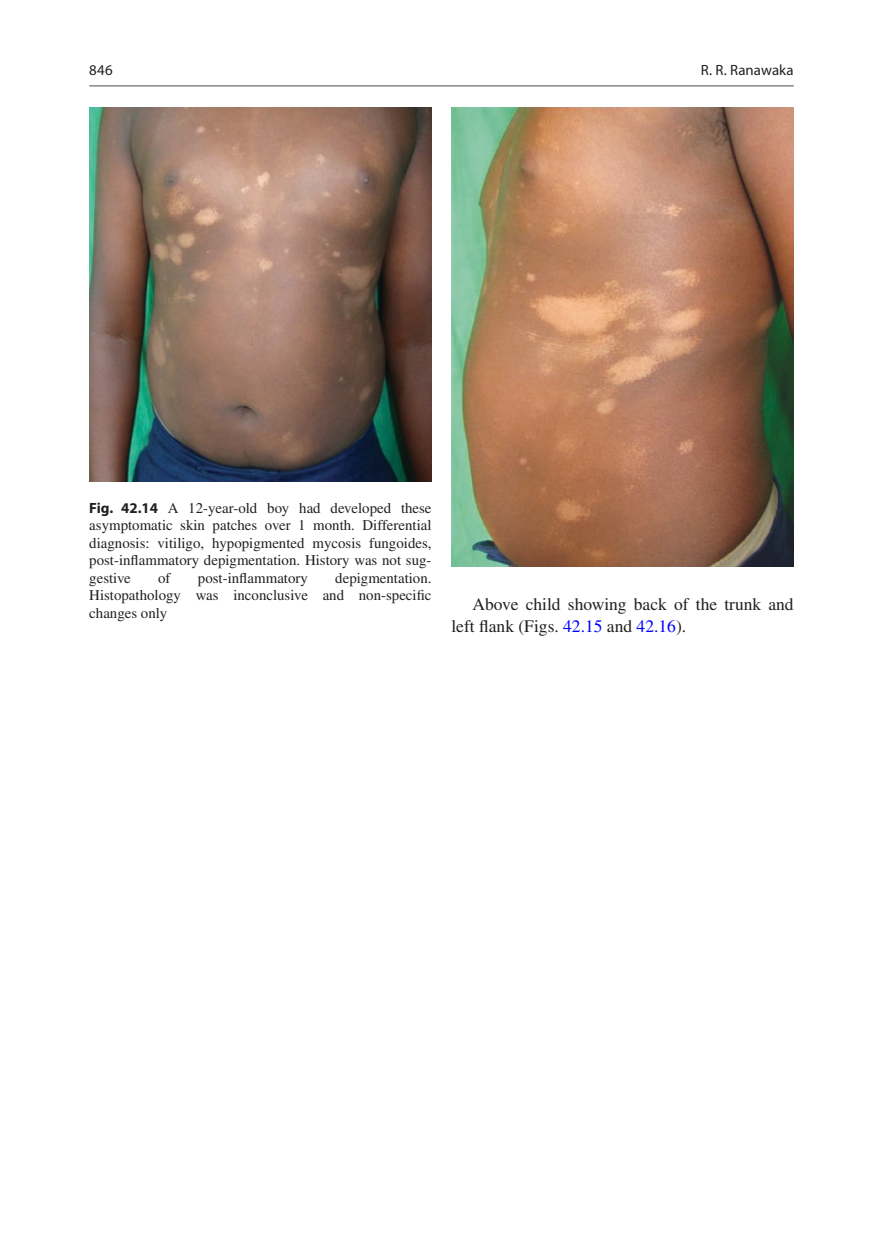
<style>
.page{position:relative;width:883px;height:1260px;background:#fff}
.page>*{position:absolute;margin:0;border:0;box-sizing:border-box;transform-origin:0 0}
.t1{font:17.5px/21.9px "Times LT Std";color:#231f20}
.t2{font:14.88px/17.5px "Times LT Std";color:#231f20;text-align:justify}
.t3{font:14.88px "Myriad Pro Regular 2";letter-spacing:.005em;color:#231f20}
.t4{font:14.88px "Myriad Pro";color:#231f20}
.s1{font-family:"Myriad Pro";font-weight:700}
.s2{color:#00f}
</style>
<div class="page">
<img style="left:451px;top:107px;width:342px;height:460px">
<img style="left:89px;top:107px;width:343px;height:375px">
<hr style="left:89px;top:85px;width:705px;height:2px;background:#939598">
<p class="t4" style="left:89px;top:61px;width:25px">846</p>
<p class="t3" style="left:701px;top:61px;width:94px">R. R. Ranawaka</p>
<p class="t2" style="left:89px;top:499px;width:344px"><span class="s1">Fig. 42.14</span> A 12-year-old boy had developed these asymptomatic skin patches over 1 month. Differential diagnosis: vitiligo, hypopigmented mycosis fungoides, post-inflammatory depigmentation. History was not sug&shy;gestive</p>
<p class="t2" style="left:89px;top:569px;width:344px;text-indent:246px">depigmentation.<br>Histopathology was inconclusive and non-specific changes only</p>
<p class="t2" style="left:158px;top:569px;width:14px">of</p>
<p class="t2" style="left:198px;top:569px;width:111px">post-inflammatory</p>
<p class="t1" style="left:451px;top:593px;width:344px;text-indent:21px">Above child showing back of the trunk and left flank (Figs. <span class="s2">42.15</span> and <span class="s2">42.16</span>).</p>
</div>
